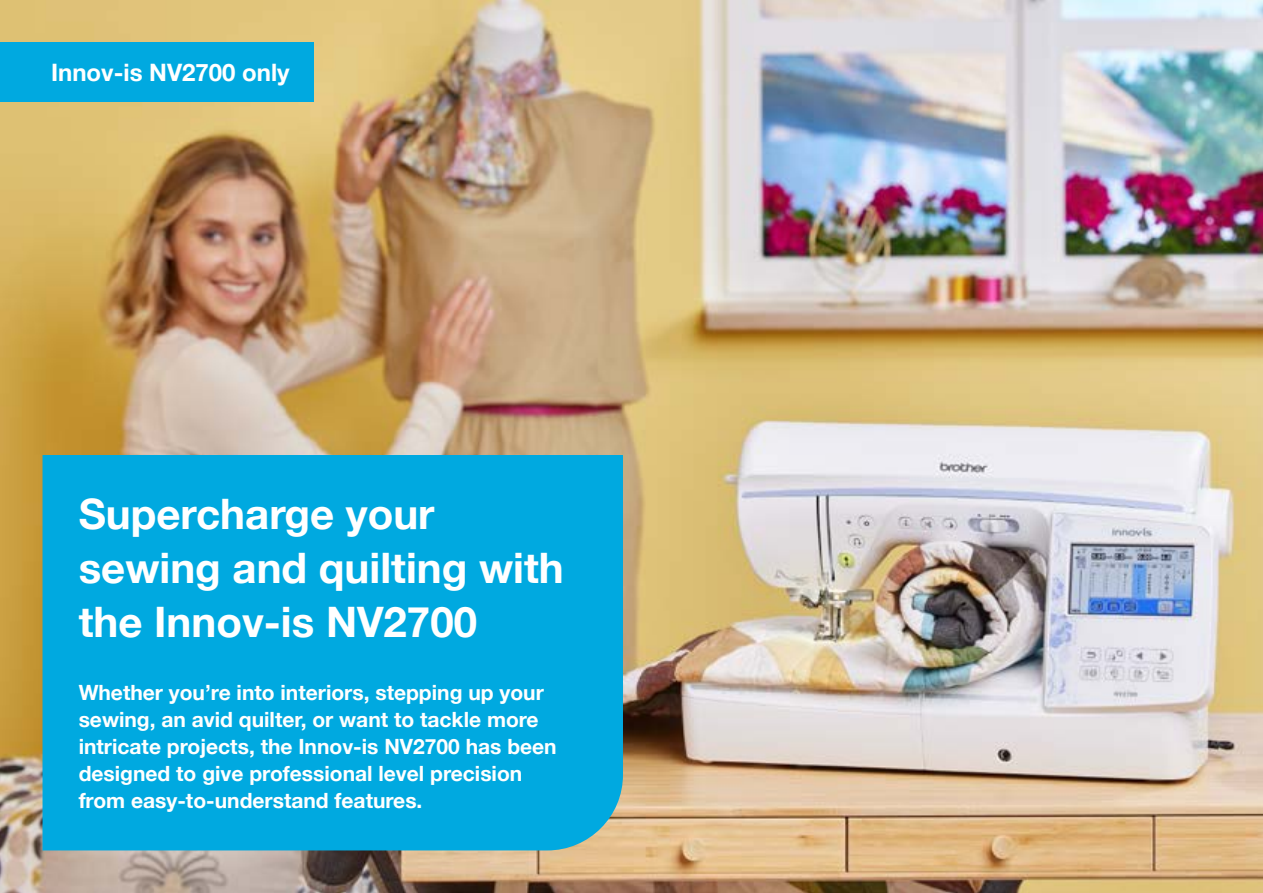
<style>
.page{position:relative;width:1263px;height:893px;background:#fff}
.page>*{position:absolute;margin:0;border:0;box-sizing:border-box;transform-origin:0 0}
.t1{font:700 42px/54px "Helvetica Neue";color:#fff}
.t2{font:700 24px "Helvetica Neue";color:#fff}
.t3{font:700 21px/27px "Helvetica Neue";color:#fff}
</style>
<div class="page">
<img style="left:0;top:0;width:1263px;height:893px">
<div style="left:43px;top:455px;width:580px;height:395px;background:#00a9e0"></div>
<div style="left:0;top:43px;width:313px;height:59px;background:#00a9e0"></div>
<p class="t2" style="left:51px;top:53px;width:240px">Innov-is NV2700 only</p>
<h1 class="t1" style="left:79px;top:488px;width:487px">Supercharge your sewing and quilting with the Innov-is NV2700</h1>
<p class="t3" style="left:79px;top:679px;width:479px">Whether you’re into interiors, stepping up your sewing, an avid quilter, or want to tackle more intricate projects, the Innov‑is NV2700 has been designed to give professional level precision from easy-to-understand features.</p>
</div>
